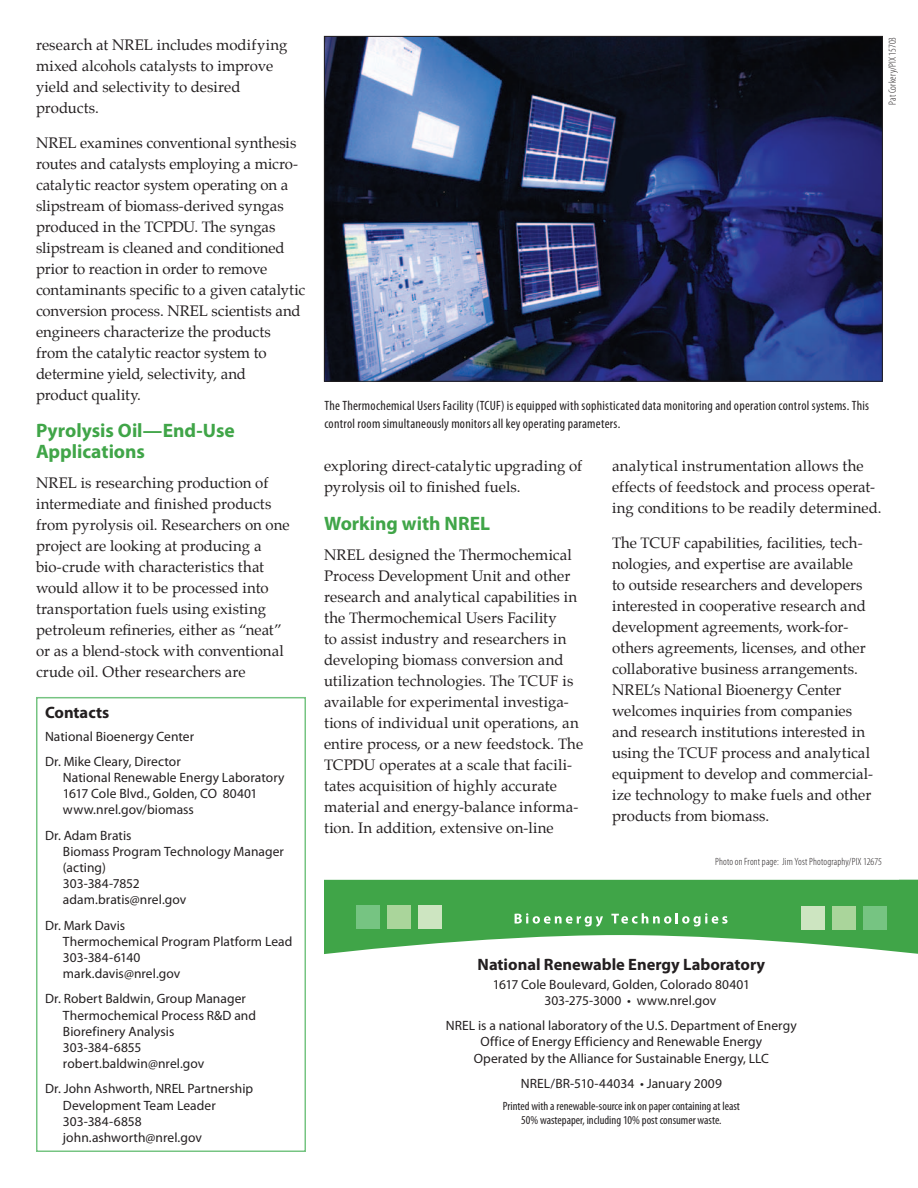
<style>
.page{position:relative;width:918px;height:1188px;background:#fff}
.page>*{position:absolute;margin:0;border:0;box-sizing:border-box;transform-origin:0 0}
.t1{font:700 19.5px/21px "Myriad Pro";color:#40a548}
.t2{font:700 16.5px "Myriad Pro";color:#231f20}
.t3{font:15px/21px "Palatino";color:#231f20}
.t4{font:13.5px/16.2px "Myriad Pro";letter-spacing:.005em;color:#231f20}
.t5{font:condensed 13.5px/18px "Myriad Pro";letter-spacing:.02em;color:#231f20}
.t6{font:condensed 12px/13.5px "Myriad Pro";color:#231f20;text-align:center}
.t7{font:300 condensed 10.5px "Myriad Pro";letter-spacing:.01em;color:#231f20}
</style>
<div class="page">
<svg style="left:325px;top:880px;width:575px;height:74px;fill:#40a548"></svg>
<div style="left:357px;top:906px;width:23px;height:23px;background:#76c482"></div>
<div style="left:387px;top:906px;width:24px;height:23px;background:#aad59b"></div>
<div style="left:418px;top:906px;width:23px;height:23px;background:#cde5c1"></div>
<div style="left:863px;top:907px;width:24px;height:23px;background:#76c482"></div>
<div style="left:833px;top:907px;width:23px;height:23px;background:#aad59b"></div>
<div style="left:802px;top:907px;width:23px;height:23px;background:#cde5c1"></div>
<svg style="left:515px;top:913px;width:88px;height:14px"></svg>
<svg style="left:611px;top:913px;width:117px;height:13px"></svg>
<svg style="left:900px;top:880px;width:18px;height:74px"></svg>
<div style="left:36px;top:697px;width:270px;height:455px;border:2px solid #76c482"></div>
<img style="left:326px;top:38px;width:555px;height:342px">
<p class="t3" style="left:36px;top:35px;width:253px">research at NREL includes modifying mixed alcohols catalysts to improve yield and selectivity to desired products.</p>
<p class="t3" style="left:36px;top:132px;width:271px">NREL examines conventional synthesis routes and catalysts employing a micro&shy;catalytic reactor system operating on a slipstream of biomass-derived syngas produced in the TCPDU. The syngas slipstream is cleaned and conditioned prior to reaction in order to remove contaminants specific to a given catalytic conversion process. NREL scientists and engineers characterize the products from the catalytic reactor system to determine yield, selectivity, and<br>product quality.</p>
<h1 class="t1" style="left:36px;top:420px;width:200px">Pyrolysis Oil—End-Use<br>Applications</h1>
<p class="t3" style="left:36px;top:473px;width:255px">NREL is researching production of intermediate and finished products from pyrolysis oil. Researchers on one project are looking at producing a bio-crude with characteristics that would allow it to be processed into transportation fuels using existing petroleum refineries, either as “neat” or as a blend-stock with conventional crude oil. Other researchers are</p>
<p class="t2" style="left:45px;top:702px;width:66px">Contacts</p>
<p class="t4" style="left:45px;top:723px;width:151px;line-height:25.2px">National Bioenergy Center<br>Dr. Mike Cleary, Director</p>
<p class="t4" style="left:63px;top:769px;width:223px">National Renewable Energy Laboratory<br>1617 Cole Blvd., Golden, CO 80401 www.nrel.gov/biomass</p>
<p class="t4" style="left:63px;top:827px;width:223px;text-indent:-18px">Dr. Adam Bratis<br>Biomass Program Technology Manager (acting)<br>303-384-7852<br>adam.bratis@nrel.gov</p>
<p class="t4" style="left:63px;top:917px;width:231px;text-indent:-18px">Dr. Mark Davis<br>Thermochemical Program Platform Lead<br>303-384-6140<br>mark.davis@nrel.gov</p>
<p class="t4" style="left:63px;top:991px;width:195px;text-indent:-18px">Dr. Robert Baldwin, Group Manager<br>Thermochemical Process R&amp;D and<br>Biorefinery Analysis<br>303-384-6855 robert.baldwin@nrel.gov</p>
<p class="t4" style="left:63px;top:1081px;width:192px;text-indent:-18px">Dr. John Ashworth, NREL Partnership<br>Development Team Leader<br>303-384-6858 john.ashworth@nrel.gov</p>
<p class="t7" style="left:886px;top:105px;width:70px;rotate:-90deg">Pat Corkery/PIX 15703</p>
<p class="t5" style="left:324px;top:396px;width:546px">The Thermochemical Users Facility (TCUF) is equipped with sophisticated data monitoring and operation control systems. This control room simultaneously monitors all key operating parameters.</p>
<p class="t3" style="left:324px;top:455px;width:260px">exploring direct-catalytic upgrading of pyrolysis oil to finished fuels.</p>
<h1 class="t1" style="left:324px;top:512px;width:168px">Working with NREL</h1>
<p class="t3" style="left:324px;top:544px;width:261px">NREL designed the Thermochemical Process Development Unit and other research and analytical capabilities in the Thermochemical Users Facility<br>to assist industry and researchers in developing biomass conversion and utilization technologies. The TCUF is available for experimental investiga&shy;tions of individual unit operations, an entire process, or a new feedstock. The TCPDU operates at a scale that facili&shy;tates acquisition of highly accurate material and energy-balance informa&shy;tion. In addition, extensive on-line</p>
<p class="t3" style="left:612px;top:455px;width:271px">analytical instrumentation allows the effects of feedstock and process operat&shy;ing conditions to be readily determined.</p>
<p class="t3" style="left:612px;top:532px;width:263px">The TCUF capabilities, facilities, tech&shy;nologies, and expertise are available<br>to outside researchers and developers interested in cooperative research and development agreements, work-for&shy;others agreements, licenses, and other collaborative business arrangements.<br>NREL’s National Bioenergy Center welcomes inquiries from companies and research institutions interested in using the TCUF process and analytical equipment to develop and commercial&shy;ize technology to make fuels and other products from biomass.</p>
<p class="t7" style="left:715px;top:856px;width:168px">Photo on Front page: Jim Yost Photography/PIX 12675</p>
<p class="t2" style="left:478px;top:953px;width:289px">National Renewable Energy Laboratory</p>
<p class="t4" style="left:545px;top:976px;width:207px;text-indent:-52px">1617 Cole Boulevard, Golden, Colorado 80401<br>303-275-3000 • www.nrel.gov</p>
<p class="t4" style="left:446px;top:1017px;width:352px;text-align:center">NREL is a national laboratory of the U.S. Department of Energy<br>Office of Energy Efficiency and Renewable Energy<br>Operated by the Alliance for Sustainable Energy, LLC</p>
<p class="t4" style="left:521px;top:1075px;width:203px">NREL/BR-510-44034 • January 2009</p>
<p class="t6" style="left:503px;top:1099px;width:239px">Printed with a renewable-source ink on paper containing at least<br>50% wastepaper, including 10% post consumer waste.</p>
</div>
